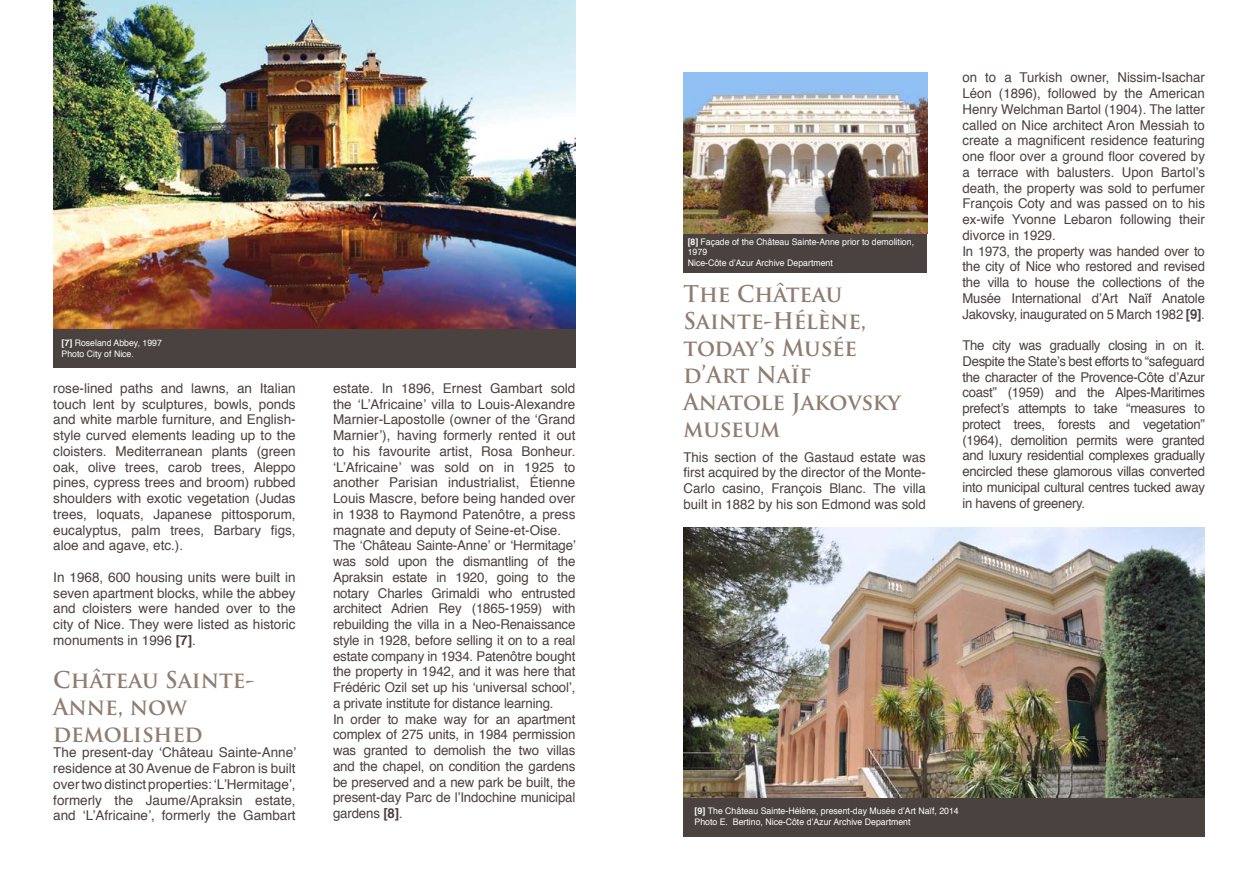
<style>
.page{position:relative;width:1259px;height:893px;background:#fff}
.page>*{position:absolute;margin:0;border:0;box-sizing:border-box;transform-origin:0 0}
.t1{font:700 22.5px/27px "Trajan Pro";color:#8e7d70}
.t2{font:13.5px/15.8px "Helvetica";color:#4a413f;text-align:justify}
.t3{font:9px/10.8px "Helvetica";color:#fff}
.s1{font-weight:700}
</style>
<div class="page">
<img style="left:683px;top:72px;width:244px;height:162px">
<img style="left:683px;top:527px;width:522px;height:271px">
<img style="left:53px;top:0;width:522px;height:330px">
<div style="left:53px;top:330px;width:522px;height:38px;background:#49423e"></div>
<div style="left:683px;top:234px;width:244px;height:38px;background:#49423e"></div>
<div style="left:683px;top:798px;width:522px;height:39px;background:#49423e"></div>
<p class="t3" style="left:62px;top:338px;width:102px"><span class="s1">[7]</span> Roseland Abbey, 1997<br>Photo City of Nice.</p>
<p class="t2" style="left:53px;top:381px;width:244px">rose-lined paths and lawns, an Italian touch lent by sculptures, bowls, ponds and white marble furniture, and English&shy;style curved elements leading up to the cloisters. Mediterranean plants (green oak, olive trees, carob trees, Aleppo pines, cypress trees and broom) rubbed shoulders with exotic vegetation (Judas trees, loquats, Japanese pittosporum, eucalyptus, palm trees, Barbary figs, aloe and agave, etc.).</p>
<p class="t2" style="left:53px;top:570px;width:244px">In 1968, 600 housing units were built in seven apartment blocks, while the abbey and cloisters were handed over to the city of Nice. They were listed as historic monuments in 1996 <span class="s1">[7]</span>.</p>
<h1 class="t1" style="left:53px;top:666px;width:203px">Château Sainte-<br>Anne, now demolished</h1>
<p class="t2" style="left:53px;top:745px;width:244px">The present-day ‘Château Sainte-Anne’ residence at 30 Avenue de Fabron is built over two distinct properties: ‘L’Hermitage’, formerly the Jaume/Apraksin estate, and ‘L’Africaine’, formerly the Gambart</p>
<p class="t2" style="left:333px;top:381px;width:244px;text-align:left">estate. In 1896, Ernest Gambart sold the ‘L’Africaine’ villa to Louis-Alexandre Marnier-Lapostolle (owner of the ‘Grand Marnier’), having formerly rented it out to his favourite artist, Rosa Bonheur. ‘L’Africaine’ was sold on in 1925 to another Parisian industrialist, Étienne Louis Mascre, before being handed over in 1938 to Raymond Patenôtre, a press magnate and deputy of Seine-et-Oise.<br>The ‘Château Sainte-Anne’ or ‘Hermitage’ was sold upon the dismantling of the Apraksin estate in 1920, going to the notary Charles Grimaldi who entrusted architect Adrien Rey (1865-1959) with rebuilding the villa in a Neo-Renaissance style in 1928, before selling it on to a real estate company in 1934. Patenôtre bought the property in 1942, and it was here that Frédéric Ozil set up his ‘universal school’, a private institute for distance learning.<br>In order to make way for an apartment complex of 275 units, in 1984 permission was granted to demolish the two villas and the chapel, on condition the gardens be preserved and a new park be built, the present-day Parc de l’Indochine municipal gardens <span class="s1">[8]</span>.</p>
<p class="t3" style="left:688px;top:236px;width:228px"><span class="s1">[8]</span> Façade of the Château Sainte-Anne prior to demolition,<br>1979<br>Nice-Côte d’Azur Archive Department</p>
<h1 class="t1" style="left:683px;top:280px;width:219px">The Château<br>Sainte-Hélène, today’s Musée d’Art Naïf<br>Anatole Jakovsky museum</h1>
<p class="t2" style="left:683px;top:449px;width:244px">This section of the Gastaud estate was first acquired by the director of the Monte-Carlo casino, François Blanc. The villa built in 1882 by his son Edmond was sold</p>
<p class="t2" style="left:962px;top:70px;width:244px;text-align:left">on to a Turkish owner, Nissim-Isachar Léon (1896), followed by the American Henry Welchman Bartol (1904). The latter called on Nice architect Aron Messiah to create a magnificent residence featuring one floor over a ground floor covered by a terrace with balusters. Upon Bartol’s death, the property was sold to perfumer François Coty and was passed on to his ex-wife Yvonne Lebaron following their divorce in 1929.<br>In 1973, the property was handed over to the city of Nice who restored and revised the villa to house the collections of the Musée International d’Art Naïf Anatole Jakovsky, inaugurated on 5 March 1982 <span class="s1">[9]</span>.</p>
<p class="t2" style="left:962px;top:338px;width:244px">The city was gradually closing in on it.<br>Despite the State’s best efforts to “safeguard the character of the Provence-Côte d’Azur coast” (1959) and the Alpes-Maritimes prefect’s attempts to take “measures to protect trees, forests and vegetation” (1964), demolition permits were granted and luxury residential complexes gradually encircled these glamorous villas converted into municipal cultural centres tucked away in havens of greenery.</p>
<p class="t3" style="left:694px;top:806px;width:266px"><span class="s1">[9]</span> The Château Sainte-Hélène, present-day Musée d’Art Naïf, 2014<br>Photo E. Bertino, Nice-Côte d’Azur Archive Department</p>
</div>
